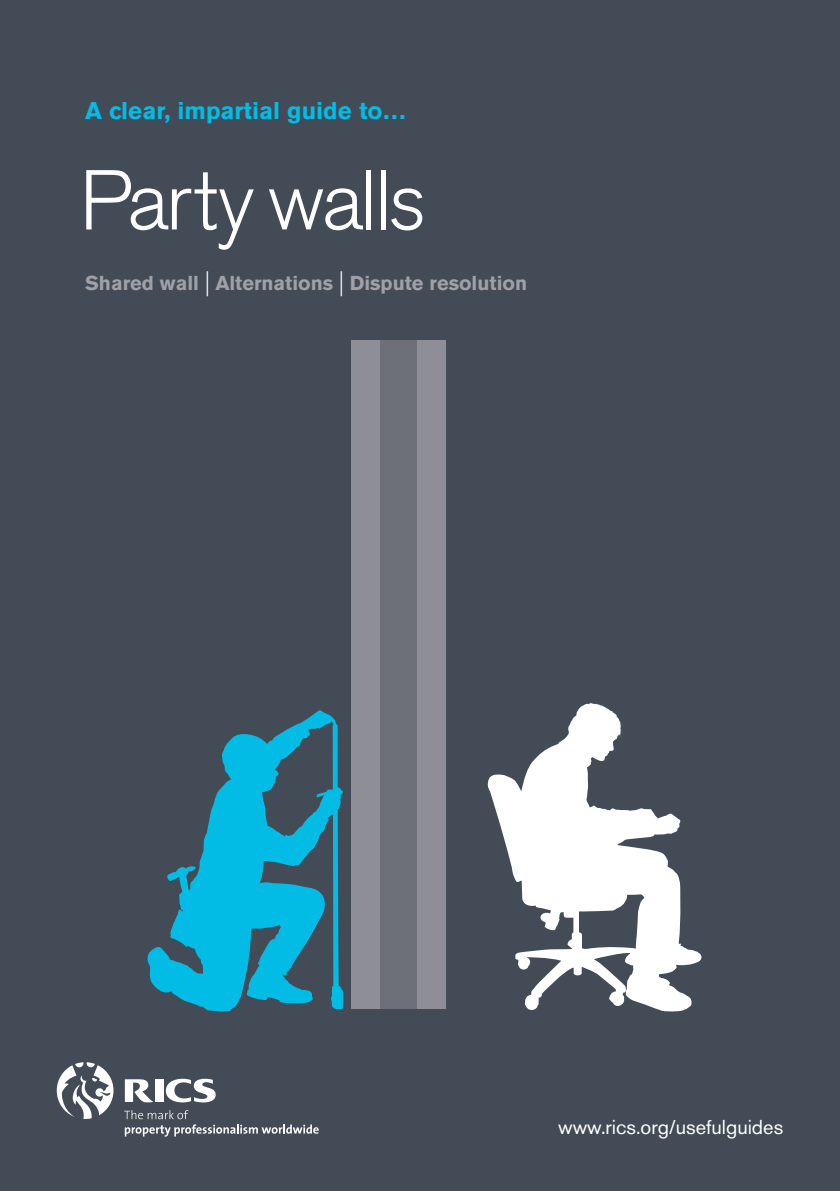
<style>
.page{position:relative;width:840px;height:1191px;background:#fff}
.page>*{position:absolute;margin:0;border:0;box-sizing:border-box;transform-origin:0 0}
.t1{font:300 84px "Akzidenz Grotesk BE";letter-spacing:-.04em;color:#fff}
.t2{font:700 24px "Akzidenz Grotesk BE";color:#02bce5}
.t3{font:700 20px "Akzidenz Grotesk BE";color:#a0a0a6}
.t4{font:20px "Akzidenz Grotesk BE";color:#fff}
.s1{font-weight:300;font-size:25px;color:#fff}
</style>
<div class="page">
<div style="left:0;top:0;width:839px;height:1191px;background:#424b56"></div>
<svg style="left:166px;top:1078px;width:49px;height:24px"></svg>
<div style="left:155px;top:1079px;width:8px;height:23px;background:#fff"></div>
<svg style="left:125px;top:1079px;width:28px;height:23px"></svg>
<svg style="left:57px;top:1062px;width:56px;height:57px"></svg>
<svg style="left:124px;top:1110px;width:194px;height:26px"></svg>
<div style="left:351px;top:340px;width:94px;height:668px;background:#6d6f79"></div>
<div style="left:417px;top:340px;width:28px;height:668px;background:#8e8e96"></div>
<div style="left:351px;top:340px;width:28px;height:668px;background:#8e8e96"></div>
<svg style="left:147px;top:710px;width:196px;height:301px"></svg>
<svg style="left:487px;top:703px;width:214px;height:308px"></svg>
<p class="t2" style="left:85px;top:102px;width:323px">A clear, impartial guide to…</p>
<h1 class="t1" style="left:79px;top:170px;width:348px">Party walls</h1>
<p class="t3" style="left:85px;top:276px;width:443px">Shared wall <span class="s1">|</span> Alternations <span class="s1">|</span> Dispute resolution</p>
<p class="t4" style="left:557px;top:1120px;width:226px">www.rics.org/usefulguides</p>
</div>
